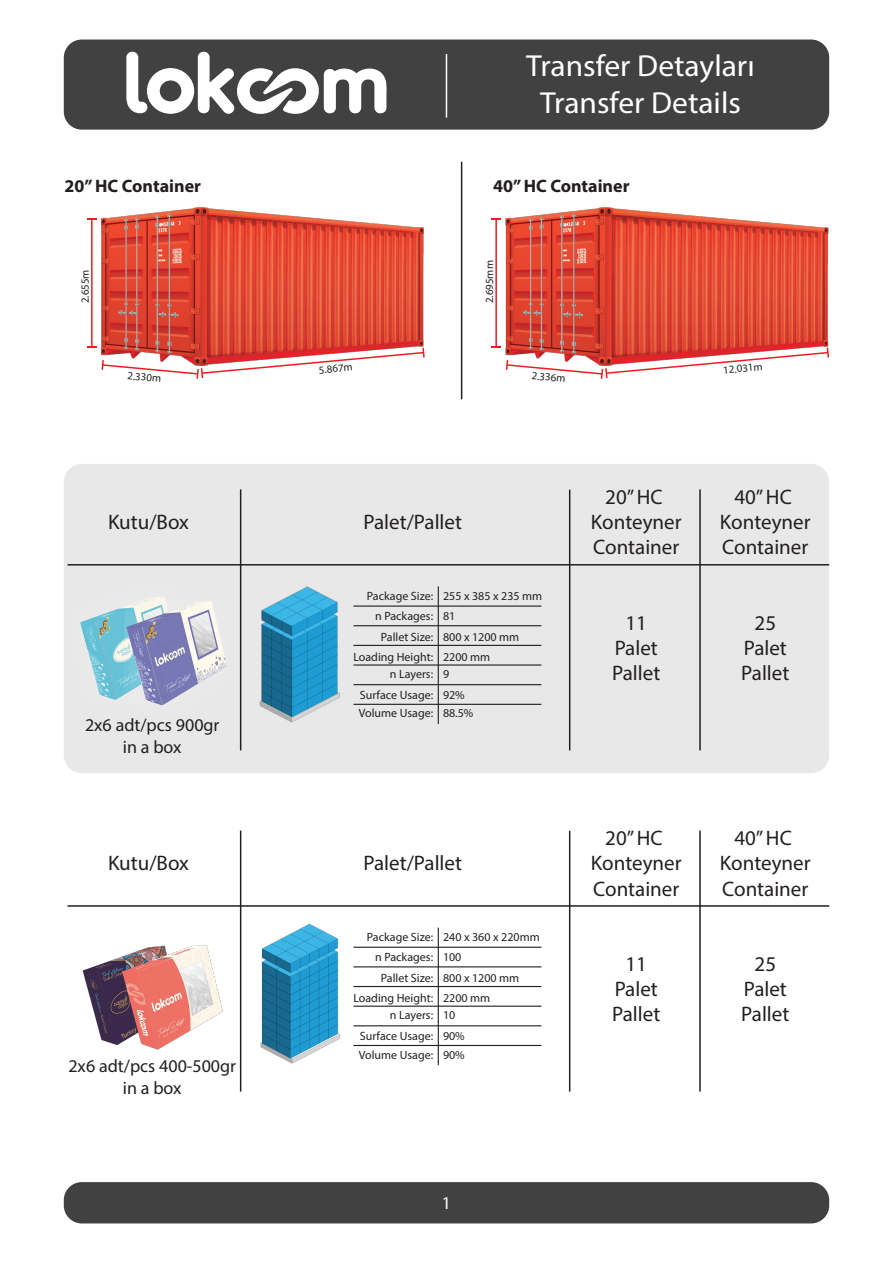
<style>
.page{position:relative;width:893px;height:1263px;background:#fff}
.page>*{position:absolute;margin:0;border:0;box-sizing:border-box;transform-origin:0 0}
.t1{font:30.45px/36.6px "Myriad Pro";color:#fff;text-align:center}
.t2{font:21px/25.2px "Myriad Pro";color:#231f20;text-align:center}
.t3{font:18px/21.6px "Myriad Pro";color:#231f20;text-align:center}
.t4{font:700 18px "Myriad Pro";color:#231f20}
.t5{font:18px "Myriad Pro";color:#fff}
.t6{font:12px/20.4px "Myriad Pro";color:#231f20}
.t7{font:10.95px "Myriad Pro";color:#231f20}
</style>
<div class="page">
<div style="left:64px;top:40px;width:765px;height:90px;background:#424142;border-radius:18px"></div>
<svg style="left:126px;top:51px;width:261px;height:63px"></svg>
<hr style="left:446px;top:54px;width:1px;height:64px;background:#fff">
<div style="left:64px;top:464px;width:765px;height:309px;background:#e8e8e8;border-radius:18px"></div>
<hr style="left:240px;top:489px;width:1px;height:261px;background:#231f20">
<hr style="left:569px;top:490px;width:1px;height:260px;background:#231f20">
<hr style="left:699px;top:489px;width:2px;height:261px;background:#231f20">
<img style="left:80px;top:597px;width:141px;height:109px">
<hr style="left:68px;top:564px;width:761px;height:1px;background:#231f20">
<hr style="left:353px;top:704px;width:188px;height:1px;background:#231f20">
<hr style="left:353px;top:684px;width:188px;height:1px;background:#231f20">
<hr style="left:353px;top:664px;width:188px;height:2px;background:#231f20">
<hr style="left:353px;top:645px;width:188px;height:1px;background:#231f20">
<hr style="left:353px;top:625px;width:188px;height:1px;background:#231f20">
<hr style="left:353px;top:605px;width:188px;height:2px;background:#231f20">
<hr style="left:438px;top:586px;width:1px;height:138px;background:#231f20">
<img style="left:221px;top:570px;width:157px;height:157px">
<hr style="left:240px;top:830px;width:1px;height:261px;background:#231f20">
<hr style="left:569px;top:831px;width:1px;height:260px;background:#231f20">
<hr style="left:699px;top:830px;width:2px;height:261px;background:#231f20">
<hr style="left:68px;top:905px;width:761px;height:2px;background:#231f20">
<hr style="left:353px;top:1045px;width:188px;height:1px;background:#231f20">
<hr style="left:353px;top:1025px;width:188px;height:1px;background:#231f20">
<hr style="left:353px;top:1005px;width:188px;height:2px;background:#231f20">
<hr style="left:353px;top:986px;width:188px;height:1px;background:#231f20">
<hr style="left:353px;top:966px;width:188px;height:1px;background:#231f20">
<hr style="left:353px;top:947px;width:188px;height:1px;background:#231f20">
<hr style="left:438px;top:927px;width:1px;height:138px;background:#231f20">
<img style="left:239px;top:908px;width:142px;height:161px">
<div style="left:64px;top:1182px;width:765px;height:41px;background:#424142;border-radius:18px"></div>
<hr style="left:91px;top:219px;width:2px;height:128px;background:#ed1d24">
<svg style="left:87px;top:347px;width:211px;height:32px"></svg>
<svg style="left:505px;top:365px;width:197px;height:14px"></svg>
<hr style="left:461px;top:162px;width:1px;height:237px;background:#231f20">
<img style="left:102px;top:208px;width:727px;height:157px">
<img style="left:82px;top:945px;width:141px;height:105px">
<h1 class="t1" style="left:526px;top:47px;width:230px">Transfer Detayları<br>Transfer Details</h1>
<h3 class="t4" style="left:65px;top:174px;width:138px">20” HC Container</h3>
<h3 class="t4" style="left:493px;top:174px;width:138px">40” HC Container</h3>
<p class="t7" style="left:78px;top:303px;width:35px;rotate:-90deg">2.655m</p>
<p class="t7" style="left:128px;top:369px;width:35px;rotate:5deg">2.330m</p>
<p class="t7" style="left:318px;top:363px;width:35px;rotate:-5deg">5.867m</p>
<p class="t7" style="left:483px;top:303px;width:44px;rotate:-90deg">2.695mm</p>
<p class="t7" style="left:532px;top:369px;width:35px;rotate:5deg">2.336m</p>
<p class="t7" style="left:723px;top:363px;width:41px;rotate:-5deg">12.031m</p>
<h2 class="t2" style="left:108px;top:509px;width:82px">Kutu/Box</h2>
<h2 class="t2" style="left:364px;top:509px;width:100px">Palet/Pallet</h2>
<h3 class="t3" style="left:85px;top:714px;width:136px">2x6 adt/pcs 900gr in a box</h3>
<p class="t6" style="left:443px;top:585px;width:101px;text-indent:-76px">Package Size: 255 x 385 x 235 mm<br>81<br>800 x 1200 mm<br>2200 mm</p>
<p class="t6" style="left:443px;top:664px;width:23px">9<br>92%</p>
<p class="t6" style="left:443px;top:703px;width:32px">88.5%</p>
<p class="t6" style="left:353px;top:606px;width:81px;text-align:right">n Packages:<br>Pallet Size:<br>Loading Height:</p>
<p class="t6" style="left:360px;top:664px;width:75px;text-align:right">n Layers:<br>Surface Usage:</p>
<p class="t6" style="left:359px;top:703px;width:76px">Volume Usage:</p>
<h2 class="t2" style="left:108px;top:850px;width:82px">Kutu/Box</h2>
<h2 class="t2" style="left:364px;top:850px;width:100px">Palet/Pallet</h2>
<h3 class="t3" style="left:68px;top:1055px;width:169px">2x6 adt/pcs 400-500gr in a box</h3>
<p class="t6" style="left:443px;top:927px;width:98px;text-indent:-76px">Package Size: 240 x 360 x 220mm<br>100<br>800 x 1200 mm<br>2200 mm</p>
<p class="t6" style="left:443px;top:1005px;width:23px">10<br>90%</p>
<p class="t6" style="left:443px;top:1044px;width:23px">90%</p>
<p class="t6" style="left:353px;top:947px;width:81px;text-align:right">n Packages:<br>Pallet Size:<br>Loading Height:</p>
<p class="t6" style="left:360px;top:1005px;width:75px;text-align:right">n Layers:<br>Surface Usage:</p>
<p class="t6" style="left:359px;top:1044px;width:76px">Volume Usage:</p>
<h3 class="t5" style="left:442px;top:1191px;width:11px">1</h3>
<h2 class="t2" style="left:591px;top:484px;width:92px">20” HC<br>Konteyner<br>Container</h2>
<h2 class="t2" style="left:720px;top:484px;width:92px">40” HC<br>Konteyner<br>Container</h2>
<h2 class="t2" style="left:612px;top:609px;width:50px">11<br>Palet<br>Pallet</h2>
<h2 class="t2" style="left:741px;top:609px;width:50px">25<br>Palet<br>Pallet</h2>
<h2 class="t2" style="left:591px;top:825px;width:92px">20” HC<br>Konteyner<br>Container</h2>
<h2 class="t2" style="left:720px;top:825px;width:92px">40” HC<br>Konteyner<br>Container</h2>
<h2 class="t2" style="left:612px;top:951px;width:50px">11<br>Palet<br>Pallet</h2>
<h2 class="t2" style="left:741px;top:951px;width:50px">25<br>Palet<br>Pallet</h2>
</div>
